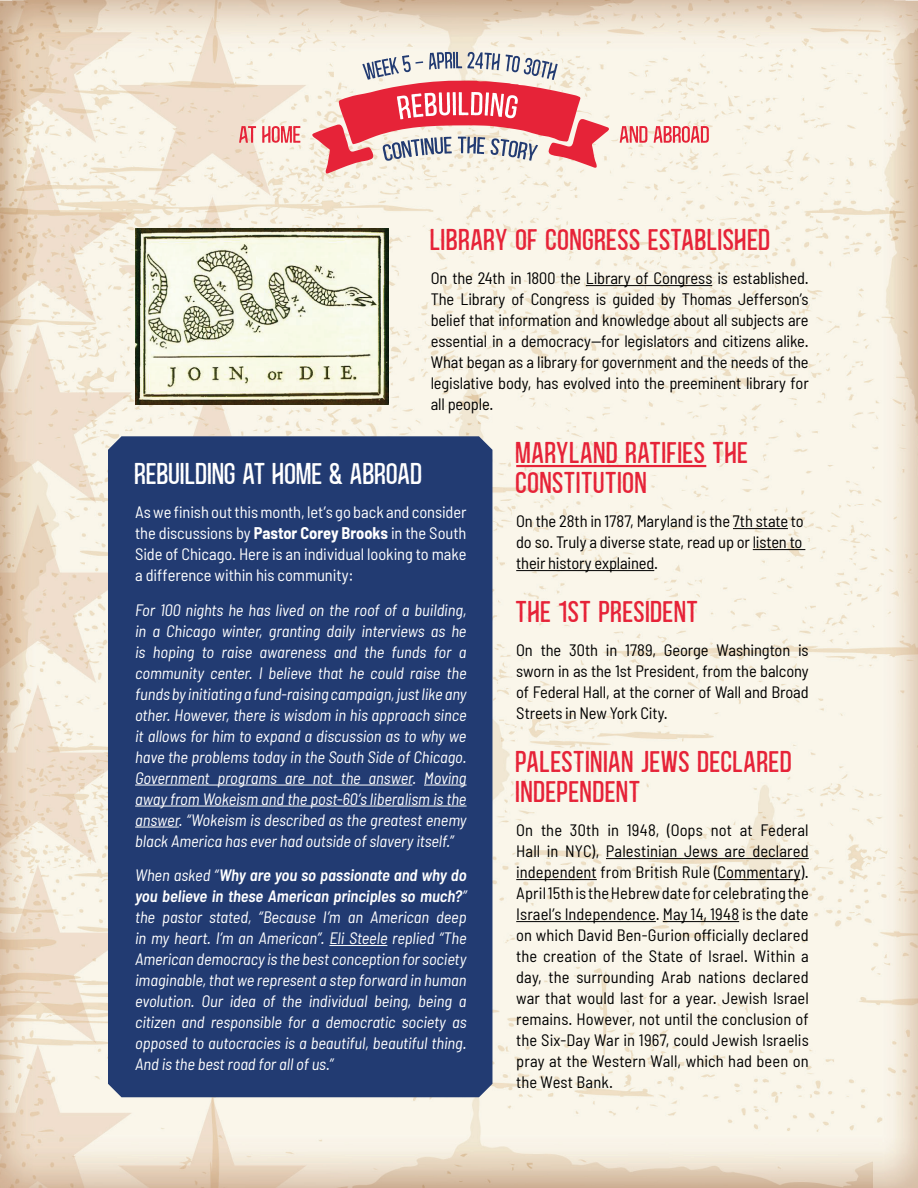
<style>
.page{position:relative;width:918px;height:1188px;background:#fff}
.page>*{position:absolute;margin:0;border:0;box-sizing:border-box;transform-origin:0 0}
.t1{font:30px/30px "Blackside";letter-spacing:.025em;color:#e62338}
.t2{font:30px "Blackside";letter-spacing:.01em;color:#fff}
.t3{font:semi-condensed 16.5px/21px "Barlow";letter-spacing:-.01em;color:#000;text-align:justify}
.t4{font:italic semi-condensed 16.5px/21px "Barlow";letter-spacing:-.005em;color:#fff;text-align:justify}
.t5{font:semi-condensed 16.5px/21px "Barlow";letter-spacing:-.005em;color:#fff;text-align:justify}
.s1{font-weight:700}
.s2{font-weight:600}
</style>
<div class="page">
<img style="left:0;top:0;width:918px;height:1188px">
<hr style="left:586px;top:285px;width:126px;height:1px;background:#000">
<hr style="left:516px;top:465px;width:190px;height:2px;background:#e62338">
<hr style="left:733px;top:528px;width:55px;height:1px;background:#000">
<hr style="left:753px;top:549px;width:52px;height:1px;background:#000">
<hr style="left:516px;top:570px;width:138px;height:1px;background:#000">
<hr style="left:606px;top:858px;width:203px;height:1px;background:#000">
<hr style="left:516px;top:879px;width:81px;height:1px;background:#000">
<hr style="left:717px;top:879px;width:83px;height:1px;background:#000">
<hr style="left:516px;top:921px;width:140px;height:1px;background:#000">
<hr style="left:663px;top:921px;width:76px;height:1px;background:#000">
<div style="left:108px;top:436px;width:384px;height:661px;background:#223b72"></div>
<hr style="left:135px;top:785px;width:277px;height:1px;background:#fff">
<hr style="left:424px;top:785px;width:43px;height:1px;background:#fff">
<hr style="left:135px;top:806px;width:332px;height:1px;background:#fff">
<hr style="left:135px;top:827px;width:44px;height:1px;background:#fff">
<hr style="left:329px;top:945px;width:58px;height:1px;background:#fff">
<img style="left:135px;top:229px;width:254px;height:175px">
<svg style="left:239px;top:126px;width:17px;height:17px"></svg>
<svg style="left:262px;top:126px;width:38px;height:17px"></svg>
<svg style="left:620px;top:126px;width:27px;height:17px"></svg>
<svg style="left:654px;top:126px;width:55px;height:17px"></svg>
<svg style="left:312px;top:52px;width:297px;height:122px;background:#e5a3a6"></svg>
<h1 class="t1" style="left:431px;top:227px;width:341px">LIBRARY OF CONGRESS ESTABLISHED</h1>
<p class="t3" style="left:431px;top:268px;width:380px">On the 24th in 1800 the Library of Congress is established.<br>The Library of Congress is guided by Thomas Jefferson’s belief that information and knowledge about all subjects are essential in a democracy--for legislators and citizens alike.<br>What began as a library for government and the needs of the legislative body, has evolved into the preeminent library for all people.</p>
<h1 class="t1" style="left:516px;top:440px;width:234px">MARYLAND RATIFIES THE<br>CONSTITUTION</h1>
<p class="t3" style="left:516px;top:511px;width:289px">On the 28th in 1787, Maryland is the 7th state to do so. Truly a diverse state, read up or listen to their history explained.</p>
<h1 class="t1" style="left:516px;top:599px;width:184px">THE 1ST PRESIDENT</h1>
<p class="t3" style="left:516px;top:640px;width:294px">On the 30th in 1789, George Washington is sworn in as the 1st President, from the balcony of Federal Hall, at the corner of Wall and Broad Streets in New York City.</p>
<h1 class="t1" style="left:516px;top:749px;width:278px">PALESTINIAN JEWS DECLARED<br>INDEPENDENT</h1>
<p class="t3" style="left:516px;top:820px;width:294px">On the 30th in 1948, (Oops not at Federal Hall in NYC), Palestinian Jews are declared independent from British Rule (Commentary).<br>April 15th is the Hebrew date for celebrating the Israel’s Independence. May 14, 1948 is the date on which David Ben-Gurion officially declared the creation of the State of Israel. Within a day, the surrounding Arab nations declared war that would last for a year. Jewish Israel remains. However, not until the conclusion of the Six-Day War in 1967, could Jewish Israelis pray at the Western Wall, which had been on the West Bank.</p>
<h1 class="t2" style="left:135px;top:459px;width:289px">REBUILDING AT HOME &amp; ABROAD</h1>
<p class="t5" style="left:135px;top:501px;width:333px">As we finish out this month, let’s go back and consider the discussions by <span class="s1">Pastor Corey Brooks</span> in the South Side of Chicago. Here is an individual looking to make a difference within his community:</p>
<p class="t4" style="left:135px;top:599px;width:333px">For 100 nights he has lived on the roof of a building, in a Chicago winter, granting daily interviews as he is hoping to raise awareness and the funds for a community center. I believe that he could raise the funds by initiating a fund-raising campaign, just like any other. However, there is wisdom in his approach since it allows for him to expand a discussion as to why we have the problems today in the South Side of Chicago.<br>Government programs are not the answer. Moving away from Wokeism and the post-60’s liberalism is the answer. “Wokeism is described as the greatest enemy black America has ever had outside of slavery itself.”</p>
<p class="t4" style="left:135px;top:865px;width:333px">When asked “<span class="s2">Why are you so passionate and why do you believe in these American principles so much?</span>” the pastor stated, “Because I’m an American deep in my heart. I’m an American”. Eli Steele replied “The American democracy is the best conception for society imaginable, that we represent a step forward in human evolution. Our idea of the individual being, being a citizen and responsible for a democratic society as opposed to autocracies is a beautiful, beautiful thing.<br>And is the best road for all of us.”</p>
</div>
